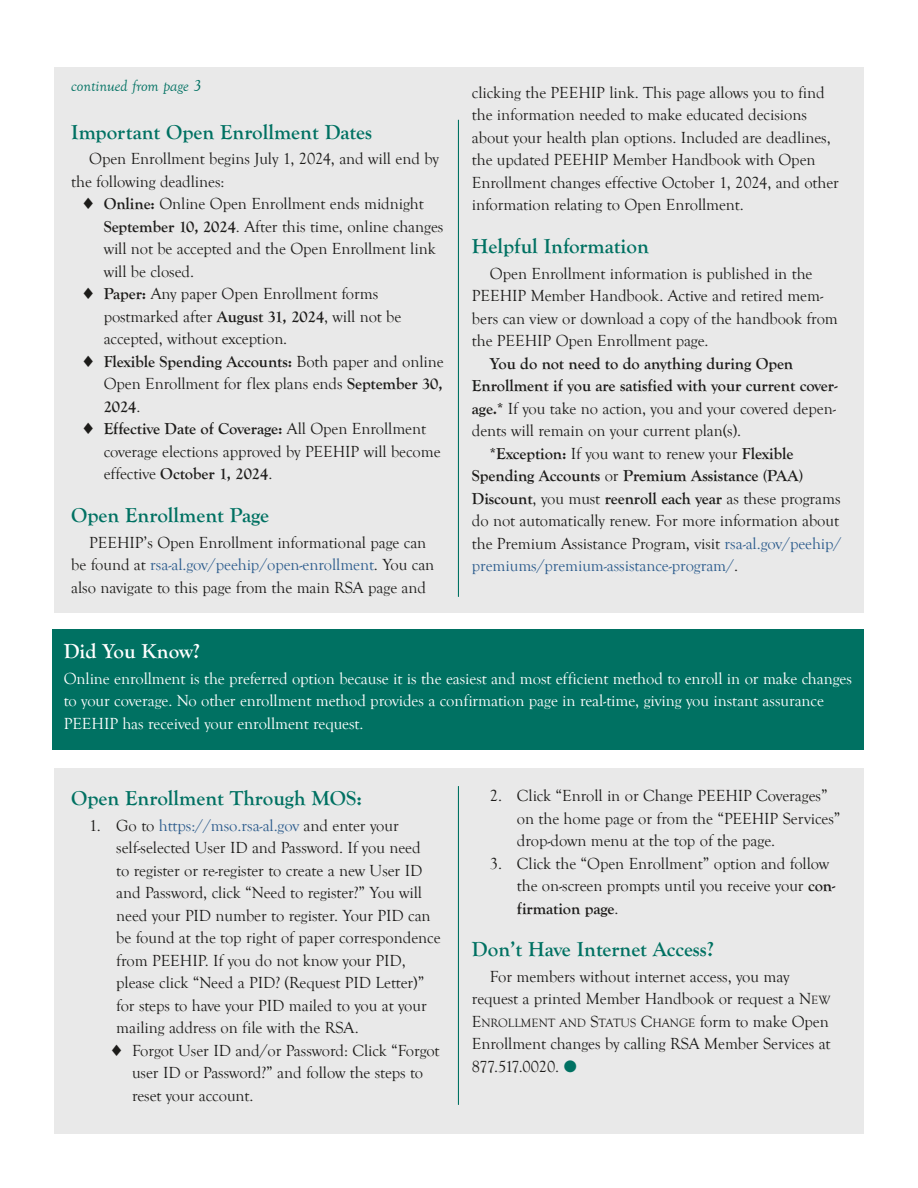
<style>
.page{position:relative;width:918px;height:1188px;background:#fff}
.page>*{position:absolute;margin:0;border:0;box-sizing:border-box;transform-origin:0 0}
.t1{font:700 21px "Goudy Old Style T";color:#007162}
.t2{font:700 21px "Goudy Old Style T";color:#fff}
.t3{font:16.5px/22.5px "Goudy Old Style T";letter-spacing:-.005em;color:#1d1c1a}
.t4{font:700 16.5px "Goudy Old Style T";letter-spacing:-.005em;color:#1d1c1a}
.t5{font:16.5px/22.5px "Goudy Old Style T";letter-spacing:-.005em;color:#fff}
.t6{font:16.5px "Goudy Old Style T";letter-spacing:-.005em;color:#2c5c8d}
.t7{font:italic 16.5px "Goudy Old Style T";letter-spacing:-.005em;color:#007162}
.t8{font:12.3px "Goudy Old Style T";letter-spacing:-.005em;color:#1d1c1a}
.s1{font-weight:700}
.s2{font-weight:400}
.s3{color:#2c5c8d}
.s4{color:#1d1c1a}
.s5{font-style:inherit}
.s6{font-size:12.3px}
.s7{font-size:16.5px}
.s8{color:#007162}
</style>
<div class="page">
<div style="left:54px;top:68px;width:810px;height:545px;background:#e9e9e9"></div>
<div style="left:54px;top:769px;width:810px;height:365px;background:#e9e9e9"></div>
<hr style="left:458px;top:120px;width:1px;height:477px;background:#007162">
<hr style="left:458px;top:786px;width:1px;height:319px;background:#007162">
<div style="left:53px;top:629px;width:811px;height:121px;background:#007162"></div>
<p class="t7" style="left:71px;top:77px;width:132px">continued from page 3</p>
<p class="t1" style="left:71px;top:120px;width:302px">Important Open Enrollment Dates</p>
<p class="t3" style="left:71px;top:148px;width:369px;text-indent:18px">Open Enrollment begins July 1, 2024, and will end by the following deadlines:</p>
<p class="t3" style="left:82px;top:193px;width:343px">♦ <span class="s1">Online:</span> Online Open Enrollment ends midnight</p>
<p class="t3" style="left:104px;top:216px;width:341px"><span class="s1">September 10, 2024</span>. After this time, online changes</p>
<p class="t3" style="left:104px;top:238px;width:333px">will not be accepted and the Open Enrollment link</p>
<p class="t3" style="left:104px;top:261px;width:92px">will be closed.</p>
<p class="t3" style="left:82px;top:283px;width:298px">♦ <span class="s1">Paper:</span> Any paper Open Enrollment forms</p>
<p class="t3" style="left:104px;top:306px;width:299px">postmarked after <span class="s1">August 31, 2024</span>, will not be</p>
<p class="t3" style="left:104px;top:328px;width:185px">accepted, without exception.</p>
<p class="t4" style="left:82px;top:352px;width:363px">♦ Flexible Spending Accounts: <span class="s2">Both paper and online</span></p>
<p class="t3" style="left:104px;top:373px;width:341px">Open Enrollment for flex plans ends <span class="s1">September 30,</span></p>
<p class="t4" style="left:104px;top:397px;width:38px">2024<span class="s2">.</span></p>
<p class="t4" style="left:82px;top:420px;width:345px">♦ Effective Date of Coverage: <span class="s2">All Open Enrollment</span></p>
<p class="t3" style="left:104px;top:441px;width:338px">coverage elections approved by PEEHIP will become</p>
<p class="t4" style="left:104px;top:465px;width:170px"><span class="s2">effective</span> October 1, 2024<span class="s2">.</span></p>
<p class="t1" style="left:71px;top:503px;width:199px">Open Enrollment Page</p>
<p class="t3" style="left:71px;top:531px;width:365px;text-indent:18px">PEEHIP’s Open Enrollment informational page can be found at <span class="s3">rsa-al.gov/peehip/open-enrollment</span>. You can also navigate to this page from the main RSA page and</p>
<p class="t3" style="left:472px;top:82px;width:368px">clicking the PEEHIP link. This page allows you to find the information needed to make educated decisions about your health plan options. Included are deadlines, the updated PEEHIP Member Handbook with Open Enrollment changes effective October 1, 2024, and other information relating to Open Enrollment.</p>
<p class="t1" style="left:472px;top:234px;width:178px">Helpful Information</p>
<p class="t3" style="left:472px;top:262px;width:367px;text-indent:18px">Open Enrollment information is published in the PEEHIP Member Handbook. Active and retired mem&shy;bers can view or download a copy of the handbook from the PEEHIP Open Enrollment page.</p>
<p class="t4" style="left:490px;top:354px;width:305px">You do not need to do anything during Open</p>
<p class="t4" style="left:472px;top:377px;width:367px">Enrollment if you are satisfied with your current cover-</p>
<p class="t3" style="left:472px;top:398px;width:365px"><span class="s1">age.*</span> If you take no action, you and your covered depen-</p>
<p class="t3" style="left:472px;top:420px;width:271px">dents will remain on your current plan(s).</p>
<p class="t3" style="left:490px;top:443px;width:305px"><span class="s1">*Exception:</span> If you want to renew your <span class="s1">Flexible</span></p>
<p class="t4" style="left:472px;top:467px;width:333px">Spending Accounts <span class="s2">or</span> Premium Assistance (PAA)</p>
<p class="t4" style="left:472px;top:489px;width:370px">Discount<span class="s2">, you must</span> reenroll each year <span class="s2">as these programs</span></p>
<p class="t3" style="left:472px;top:510px;width:369px">do not automatically renew. For more information about</p>
<p class="t3" style="left:472px;top:533px;width:371px">the Premium Assistance Program, visit <span class="s3">rsa-al.gov/peehip/</span></p>
<p class="t6" style="left:472px;top:557px;width:268px">premiums/premium-assistance-program/<span class="s4">.</span></p>
<p class="t2" style="left:64px;top:639px;width:138px">Did You Know?</p>
<p class="t5" style="left:64px;top:668px;width:790px">Online enrollment is the preferred option because it is the easiest and most efficient method to enroll in or make changes to your coverage. No other enrollment method provides a confirmation page in real-time, giving you instant assurance<br>PEEHIP has received your enrollment request.</p>
<p class="t1" style="left:71px;top:786px;width:292px">Open Enrollment Through MOS:</p>
<p class="t6" style="left:89px;top:816px;width:311px"><span class="s4">1. Go to</span> https://mso.rsa-al.gov <span class="s4">and enter your</span></p>
<p class="t3" style="left:116px;top:837px;width:306px">self-selected User ID and Password. If you need</p>
<p class="t3" style="left:116px;top:859px;width:308px">to register or re-register to create a new User ID</p>
<p class="t3" style="left:116px;top:882px;width:307px">and Password, click “Need to register?” You will</p>
<p class="t3" style="left:116px;top:904px;width:316px">need your PID number to register. Your PID can</p>
<p class="t3" style="left:116px;top:927px;width:326px">be found at the top right of paper correspondence</p>
<p class="t3" style="left:116px;top:950px;width:291px">from PEEHIP. If you do not know your PID,</p>
<p class="t3" style="left:116px;top:972px;width:310px">please click “Need a PID? (Request PID Letter)”</p>
<p class="t3" style="left:116px;top:995px;width:312px">for steps to have your PID mailed to you at your</p>
<p class="t3" style="left:116px;top:1017px;width:244px">mailing address on file with the RSA.</p>
<p class="t3" style="left:110px;top:1040px;width:331px">♦ Forgot User ID and/or Password: Click “Forgot</p>
<p class="t3" style="left:132px;top:1062px;width:293px">user ID or Password?” and follow the steps to</p>
<p class="t3" style="left:132px;top:1085px;width:123px">reset your account.</p>
<p class="t3" style="left:517px;top:785px;width:325px;text-indent:-27px">2. Click “Enroll in or Change PEEHIP Coverages” on the home page or from the “PEEHIP Services” drop-down menu at the top of the page.</p>
<p class="t3" style="left:517px;top:852px;width:320px;text-indent:-27px">3. Click the “Open Enrollment” option and follow the on-screen prompts until you receive your <span class="s1">con&shy;firmation page</span>.</p>
<p class="t1" style="left:472px;top:937px;width:243px">Don’t Have Internet Access?</p>
<p class="t3" style="left:472px;top:966px;width:360px;text-indent:18px">For members without internet access, you may request a printed Member Handbook or request a <span class="s5">N</span><span class="s6">EW</span></p>
<p class="t8" style="left:472px;top:1016px;width:358px"><span class="s7">E</span>N ROLLMENT AN D <span class="s7">S</span>TATUS <span class="s7">C</span>HAN GE <span class="s7">form to make Open</span></p>
<p class="t3" style="left:472px;top:1033px;width:360px">Enrollment changes by calling RSA Member Services at<br>877.517.0020. <span class="s8">●</span></p>
</div>
